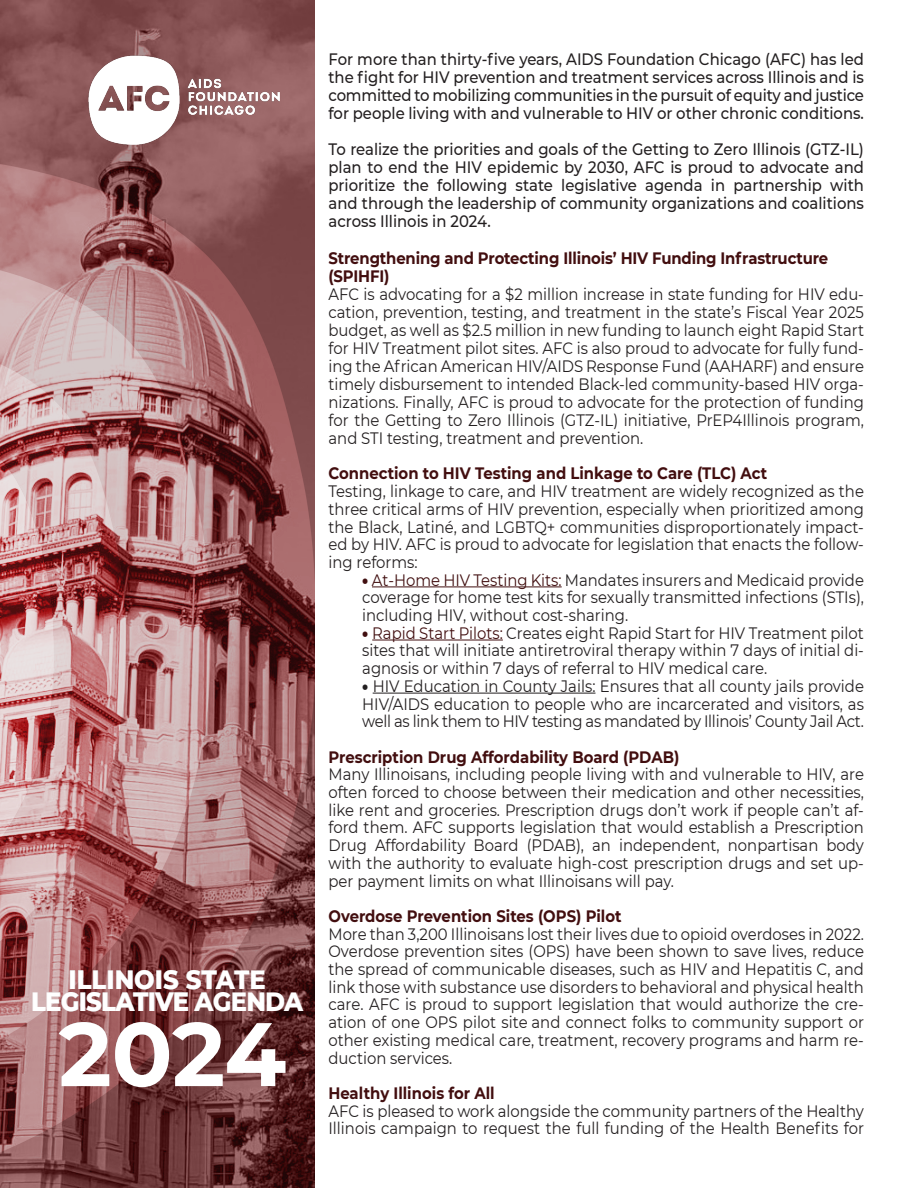
<style>
.page{position:relative;width:918px;height:1188px;background:#fff}
.page>*{position:absolute;margin:0;border:0;box-sizing:border-box;transform-origin:0 0}
.t1{font:700 90px "Montserrat Alternates";color:#fff}
.t2{font:800 27px "Montserrat";letter-spacing:-.03em;color:#fff;scale:.9 1}
.t3{font:800 27px "Montserrat";color:#fff;scale:.9 1}
.t4{font:16.5px/17.7px "Montserrat";color:#231f20;text-align:justify;scale:.9 1}
.t5{font:500 16.5px/18px "Montserrat";color:#231f20;text-align:justify;scale:.9 1}
.t6{font:700 16.5px/18px "Montserrat";letter-spacing:-.005em;color:#420e0f;scale:.9 1}
.s1{font-weight:900;color:#410f10}
.s2{color:#410f10}
.s3{font-weight:900}
</style>
<div class="page">
<img style="left:0;top:0;width:315px;height:97px">
<img style="left:80px;top:51px;width:209px;height:46px">
<hr style="left:372px;top:586px;width:190px;height:1px;background:#410f10">
<hr style="left:372px;top:640px;width:131px;height:1px;background:#410f10">
<hr style="left:373px;top:693px;width:223px;height:1px;background:#231f20">
<img style="left:0;top:97px;width:397px;height:1091px">
<img style="left:0;top:207px;width:277px;height:933px">
<img style="left:0;top:297px;width:179px;height:756px">
<img style="left:0;top:372px;width:97px;height:606px">
<p class="t3" style="left:69px;top:959px;width:221px">ILLINOIS STATE</p>
<p class="t2" style="left:31px;top:982px;width:304px">LEGISLATIVE AGENDA</p>
<p class="t1" style="left:59px;top:989px;width:229px">2024</p>
<p class="t5" style="left:328px;top:50px;width:597px">For more than thirty-five years, AIDS Foundation Chicago (AFC) has led the fight for HIV prevention and treatment services across Illinois and is committed to mobilizing communities in the pursuit of equity and justice for people living with and vulnerable to HIV or other chronic conditions.</p>
<p class="t5" style="left:328px;top:140px;width:597px">To realize the priorities and goals of the Getting to Zero Illinois (GTZ-IL) plan to end the HIV epidemic by 2030, AFC is proud to advocate and prioritize the following state legislative agenda in partnership with and through the leadership of community organizations and coalitions across Illinois in 2024.</p>
<p class="t6" style="left:328px;top:248px;width:557px">Strengthening and Protecting Illinois’ HIV Funding Infrastructure (SPIHFI)</p>
<p class="t4" style="left:328px;top:284px;width:597px">AFC is advocating for a $2 million increase in state funding for HIV edu&shy;cation, prevention, testing, and treatment in the state’s Fiscal Year 2025 budget, as well as $2.5 million in new funding to launch eight Rapid Start for HIV Treatment pilot sites. AFC is also proud to advocate for fully fund&shy;ing the African American HIV/AIDS Response Fund (AAHARF) and ensure timely disbursement to intended Black-led community-based HIV orga&shy;nizations. Finally, AFC is proud to advocate for the protection of funding for the Getting to Zero Illinois (GTZ-IL) initiative, PrEP4Illinois program, and STI testing, treatment and prevention.</p>
<p class="t6" style="left:328px;top:464px;width:489px">Connection to HIV Testing and Linkage to Care (TLC) Act</p>
<p class="t4" style="left:328px;top:482px;width:597px">Testing, linkage to care, and HIV treatment are widely recognized as the three critical arms of HIV prevention, especially when prioritized among the Black, Latiné, and LGBTQ+ communities disproportionately impact&shy;ed by HIV. AFC is proud to advocate for legislation that enacts the follow&shy;ing reforms:</p>
<p class="t4" style="left:362px;top:570px;width:559px"><span class="s1">•</span> <span class="s2">At-Home HIV Testing Kits:</span> Mandates insurers and Medicaid provide coverage for home test kits for sexually transmitted infections (STIs), including HIV, without cost-sharing.</p>
<p class="t4" style="left:362px;top:623px;width:559px"><span class="s1">•</span> <span class="s2">Rapid Start Pilots:</span> Creates eight Rapid Start for HIV Treatment pilot sites that will initiate antiretroviral therapy within 7 days of initial di&shy;agnosis or within 7 days of referral to HIV medical care.</p>
<p class="t4" style="left:362px;top:677px;width:559px"><span class="s3">•</span> HIV Education in County Jails: Ensures that all county jails provide HIV/AIDS education to people who are incarcerated and visitors, as well as link them to HIV testing as mandated by Illinois’ County Jail Act.</p>
<p class="t6" style="left:328px;top:747px;width:391px">Prescription Drug Affordability Board (PDAB)</p>
<p class="t4" style="left:328px;top:765px;width:597px">Many Illinoisans, including people living with and vulnerable to HIV, are often forced to choose between their medication and other necessities, like rent and groceries. Prescription drugs don’t work if people can’t af&shy;ford them. AFC supports legislation that would establish a Prescription Drug Affordability Board (PDAB), an independent, nonpartisan body with the authority to evaluate high-cost prescription drugs and set up&shy;per payment limits on what Illinoisans will pay.</p>
<p class="t6" style="left:328px;top:906px;width:327px">Overdose Prevention Sites (OPS) Pilot</p>
<p class="t4" style="left:328px;top:924px;width:597px">More than 3,200 Illinoisans lost their lives due to opioid overdoses in 2022.<br>Overdose prevention sites (OPS) have been shown to save lives, reduce the spread of communicable diseases, such as HIV and Hepatitis C, and link those with substance use disorders to behavioral and physical health care. AFC is proud to support legislation that would authorize the cre&shy;ation of one OPS pilot site and connect folks to community support or other existing medical care, treatment, recovery programs and harm re&shy;duction services.</p>
<p class="t6" style="left:328px;top:1083px;width:186px">Healthy Illinois for All</p>
<p class="t4" style="left:328px;top:1101px;width:597px">AFC is pleased to work alongside the community partners of the Healthy<br>Illinois campaign to request the full funding of the Health Benefits for</p>
</div>
